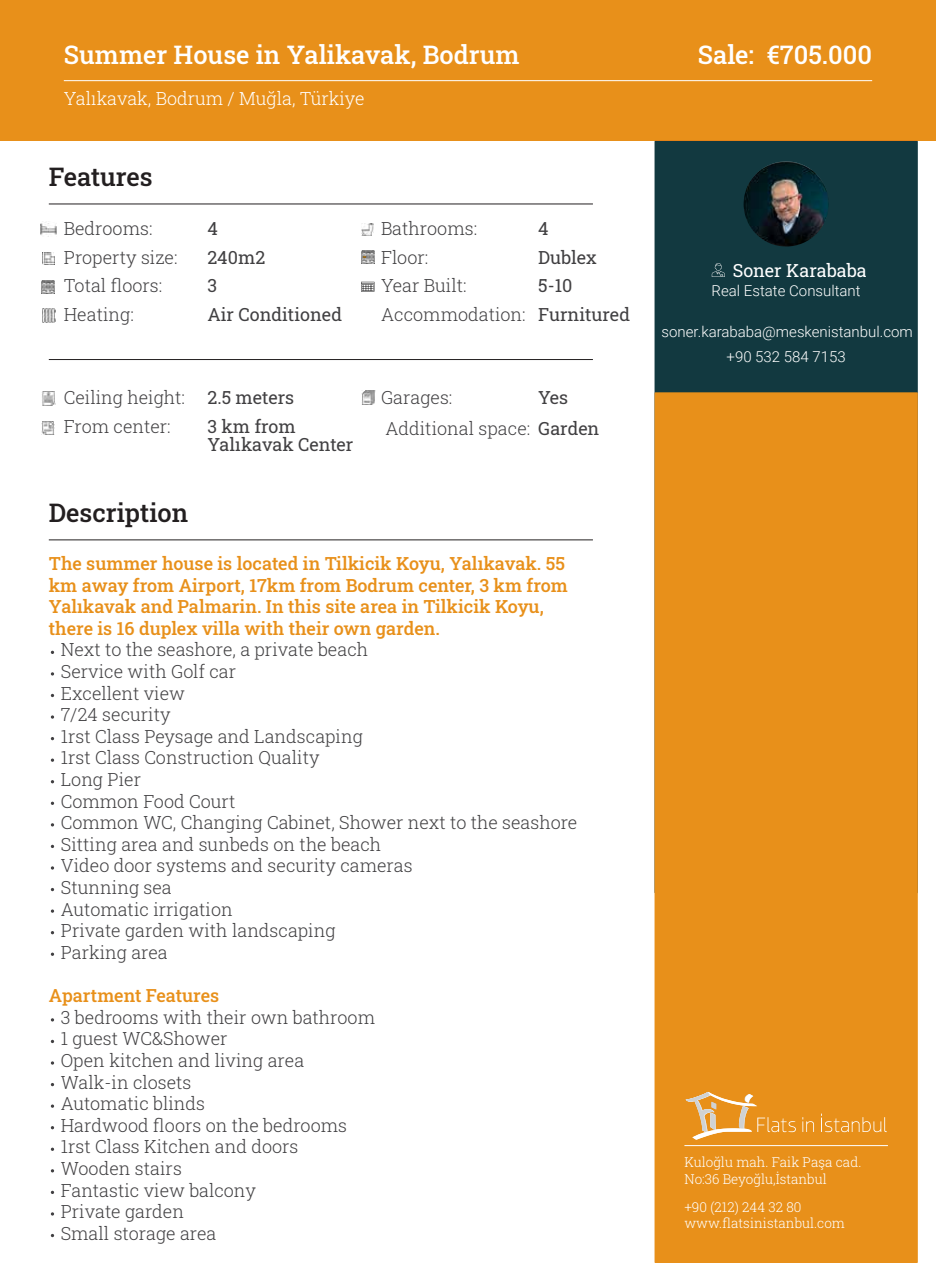
<style>
.page{position:relative;width:936px;height:1263px;background:#fff}
.page>*{position:absolute;margin:0;border:0;box-sizing:border-box;transform-origin:0 0}
.t1{font:500 25.5px "Roboto Slab";color:#fff}
.t2{font:500 25.5px "Roboto Slab";color:#231f20}
.t3{font:300 18px/21.6px "Roboto Slab";color:#414042}
.t4{font:500 18px/21.6px "Roboto Slab";color:#e8901a}
.t5{font:18px/28.5px "Roboto Slab";color:#414042}
.t6{font:300 18px "Roboto Slab";color:#fff}
.t7{font:18px "Roboto Slab";color:#fff}
.t8{font:300 15px/24.8px "Roboto";color:#fff;text-align:center}
.t9{font:300 13.5px/16.2px "Roboto Slab";color:#fff}
.s1{font-weight:400}
</style>
<div class="page">
<div style="left:0;top:0;width:935px;height:141px;background:#e8901a"></div>
<div style="left:654px;top:141px;width:263px;height:752px;background:#123940"></div>
<div style="left:654px;top:392px;width:263px;height:871px;background:#e8901a"></div>
<hr style="left:64px;top:80px;width:808px;height:1px;background:#fff">
<hr style="left:684px;top:1145px;width:203px;height:1px;background:#fff">
<svg style="left:711px;top:263px;width:13px;height:14px"></svg>
<svg style="left:685px;top:1092px;width:110px;height:47px"></svg>
<svg style="left:821px;top:1113px;width:65px;height:19px"></svg>
<svg style="left:802px;top:1117px;width:12px;height:15px"></svg>
<hr style="left:49px;top:539px;width:544px;height:1px;background:#231f20">
<hr style="left:49px;top:359px;width:544px;height:1px;background:#231f20">
<img style="left:42px;top:391px;width:13px;height:15px">
<img style="left:41px;top:421px;width:14px;height:14px">
<img style="left:361px;top:391px;width:14px;height:14px">
<hr style="left:49px;top:204px;width:544px;height:1px;background:#231f20">
<svg style="left:42px;top:252px;width:12px;height:12px"></svg>
<img style="left:41px;top:221px;width:15px;height:16px">
<svg style="left:361px;top:223px;width:13px;height:12px"></svg>
<img style="left:42px;top:309px;width:14px;height:13px">
<svg style="left:42px;top:280px;width:13px;height:13px"></svg>
<svg style="left:361px;top:251px;width:13px;height:13px"></svg>
<svg style="left:361px;top:282px;width:13px;height:10px"></svg>
<img style="left:743px;top:161px;width:85px;height:85px;border-radius:43px">
<div style="left:49px;top:649px;width:7px;height:6px;background:#414042;border-radius:50%"></div>
<div style="left:48px;top:647px;width:9px;height:10px;border:3px solid #fff;border-radius:50%"></div>
<div style="left:49px;top:671px;width:7px;height:6px;background:#414042;border-radius:50%"></div>
<div style="left:48px;top:669px;width:9px;height:9px;border:3px solid #fff;border-radius:50%"></div>
<div style="left:49px;top:692px;width:7px;height:6px;background:#414042;border-radius:50%"></div>
<div style="left:48px;top:691px;width:9px;height:9px;border:3px solid #fff;border-radius:50%"></div>
<div style="left:49px;top:714px;width:7px;height:6px;background:#414042;border-radius:50%"></div>
<div style="left:48px;top:712px;width:9px;height:9px;border:3px solid #fff;border-radius:50%"></div>
<div style="left:49px;top:735px;width:7px;height:7px;background:#414042;border-radius:50%"></div>
<div style="left:48px;top:734px;width:9px;height:9px;border:3px solid #fff;border-radius:50%"></div>
<div style="left:49px;top:757px;width:7px;height:6px;background:#414042;border-radius:50%"></div>
<div style="left:48px;top:755px;width:9px;height:10px;border:3px solid #fff;border-radius:50%"></div>
<div style="left:49px;top:778px;width:7px;height:7px;background:#414042;border-radius:50%"></div>
<div style="left:48px;top:777px;width:9px;height:9px;border:3px solid #fff;border-radius:50%"></div>
<div style="left:49px;top:800px;width:7px;height:6px;background:#414042;border-radius:50%"></div>
<div style="left:48px;top:798px;width:9px;height:10px;border:3px solid #fff;border-radius:50%"></div>
<div style="left:49px;top:821px;width:7px;height:7px;background:#414042;border-radius:50%"></div>
<div style="left:48px;top:820px;width:9px;height:9px;border:3px solid #fff;border-radius:50%"></div>
<div style="left:49px;top:843px;width:7px;height:6px;background:#414042;border-radius:50%"></div>
<div style="left:48px;top:841px;width:9px;height:10px;border:3px solid #fff;border-radius:50%"></div>
<div style="left:49px;top:865px;width:7px;height:6px;background:#414042;border-radius:50%"></div>
<div style="left:48px;top:863px;width:9px;height:9px;border:3px solid #fff;border-radius:50%"></div>
<div style="left:49px;top:886px;width:7px;height:6px;background:#414042;border-radius:50%"></div>
<div style="left:48px;top:885px;width:9px;height:9px;border:3px solid #fff;border-radius:50%"></div>
<div style="left:49px;top:908px;width:7px;height:6px;background:#414042;border-radius:50%"></div>
<div style="left:48px;top:906px;width:9px;height:9px;border:3px solid #fff;border-radius:50%"></div>
<div style="left:49px;top:929px;width:7px;height:7px;background:#414042;border-radius:50%"></div>
<div style="left:48px;top:928px;width:9px;height:9px;border:3px solid #fff;border-radius:50%"></div>
<div style="left:49px;top:951px;width:7px;height:6px;background:#414042;border-radius:50%"></div>
<div style="left:48px;top:949px;width:9px;height:10px;border:3px solid #fff;border-radius:50%"></div>
<div style="left:49px;top:1016px;width:7px;height:7px;background:#414042;border-radius:50%"></div>
<div style="left:48px;top:1015px;width:9px;height:9px;border:3px solid #fff;border-radius:50%"></div>
<div style="left:49px;top:1038px;width:7px;height:6px;background:#414042;border-radius:50%"></div>
<div style="left:48px;top:1036px;width:9px;height:10px;border:3px solid #fff;border-radius:50%"></div>
<div style="left:49px;top:1059px;width:7px;height:7px;background:#414042;border-radius:50%"></div>
<div style="left:48px;top:1058px;width:9px;height:9px;border:3px solid #fff;border-radius:50%"></div>
<div style="left:49px;top:1081px;width:7px;height:6px;background:#414042;border-radius:50%"></div>
<div style="left:48px;top:1080px;width:9px;height:9px;border:3px solid #fff;border-radius:50%"></div>
<div style="left:49px;top:1103px;width:7px;height:6px;background:#414042;border-radius:50%"></div>
<div style="left:48px;top:1101px;width:9px;height:9px;border:3px solid #fff;border-radius:50%"></div>
<div style="left:49px;top:1124px;width:7px;height:6px;background:#414042;border-radius:50%"></div>
<div style="left:48px;top:1123px;width:9px;height:9px;border:3px solid #fff;border-radius:50%"></div>
<div style="left:49px;top:1146px;width:7px;height:6px;background:#414042;border-radius:50%"></div>
<div style="left:48px;top:1144px;width:9px;height:10px;border:3px solid #fff;border-radius:50%"></div>
<div style="left:49px;top:1167px;width:7px;height:7px;background:#414042;border-radius:50%"></div>
<div style="left:48px;top:1166px;width:9px;height:9px;border:3px solid #fff;border-radius:50%"></div>
<div style="left:49px;top:1189px;width:7px;height:6px;background:#414042;border-radius:50%"></div>
<div style="left:48px;top:1187px;width:9px;height:10px;border:3px solid #fff;border-radius:50%"></div>
<div style="left:49px;top:1210px;width:7px;height:7px;background:#414042;border-radius:50%"></div>
<div style="left:48px;top:1209px;width:9px;height:9px;border:3px solid #fff;border-radius:50%"></div>
<div style="left:49px;top:1232px;width:7px;height:6px;background:#414042;border-radius:50%"></div>
<div style="left:48px;top:1230px;width:9px;height:10px;border:3px solid #fff;border-radius:50%"></div>
<h1 class="t1" style="left:64px;top:37px;width:457px">Summer House in Yalikavak, Bodrum</h1>
<h1 class="t1" style="left:697px;top:37px;width:176px">Sale: €705.000</h1>
<p class="t6" style="left:64px;top:86px;width:302px">Yalıkavak, Bodrum / Muğla, Türkiye</p>
<h1 class="t2" style="left:49px;top:159px;width:105px">Features</h1>
<p class="t3" style="left:381px;top:214px;width:146px;line-height:28.5px">Bathrooms:<br>Floor:<br>Year Built:<br>Accommodation:</p>
<p class="t3" style="left:64px;top:214px;width:115px;line-height:28.5px">Bedrooms:<br>Property size:<br>Total floors:<br>Heating:</p>
<p class="t5" style="left:207px;top:214px;width:136px">4<br>240m2<br>3<br>Air Conditioned</p>
<p class="t5" style="left:538px;top:214px;width:93px">4<br>Dublex<br>5-10<br>Furnitured</p>
<p class="t3" style="left:64px;top:387px;width:123px">Ceiling height:</p>
<p class="t5" style="left:538px;top:383px;width:31px">Yes</p>
<p class="t3" style="left:64px;top:415px;width:108px">From center:</p>
<p class="t3" style="left:381px;top:382px;width:220px;line-height:30.3px">Garages:<br>Additional space: <span class="s1">Garden</span></p>
<p class="t5" style="left:207px;top:383px;width:90px">2.5 meters<br>3 km from</p>
<p class="t5" style="left:207px;top:430px;width:147px">Yalıkavak Center</p>
<h1 class="t2" style="left:49px;top:495px;width:141px">Description</h1>
<p class="t4" style="left:49px;top:552px;width:520px">The summer house is located in Tilkicik Koyu, Yalıkavak. 55 km away from Airport, 17km from Bodrum center, 3 km from Yalıkavak and Palmarin. In this site area in Tilkicik Koyu, there is 16 duplex villa with their own garden.</p>
<p class="t3" style="left:61px;top:638px;width:518px">Next to the seashore, a private beach<br>Service with Golf car<br>Excellent view<br>7/24 security<br>1rst Class Peysage and Landscaping<br>1rst Class Construction Quality<br>Long Pier<br>Common Food Court<br>Common WC, Changing Cabinet, Shower next to the seashore<br>Sitting area and sunbeds on the beach<br>Video door systems and security cameras<br>Stunning sea<br>Automatic irrigation<br>Private garden with landscaping<br>Parking area</p>
<p class="t4" style="left:49px;top:984px;width:172px">Apartment Features</p>
<p class="t3" style="left:61px;top:1006px;width:316px">3 bedrooms with their own bathroom<br>1 guest WC&amp;Shower<br>Open kitchen and living area<br>Walk-in closets<br>Automatic blinds<br>Hardwood floors on the bedrooms<br>1rst Class Kitchen and doors<br>Wooden stairs<br>Fantastic view balcony<br>Private garden<br>Small storage area</p>
<p class="t7" style="left:732px;top:258px;width:136px">Soner Karababa</p>
<p class="t8" style="left:711px;top:277px;width:150px">Real Estate Consultant</p>
<p class="t8" style="left:661px;top:319px;width:253px">soner.karababa@meskenistanbul.com +90 532 584 7153</p>
<p class="t9" style="left:684px;top:1154px;width:178px">Kuloğlu mah. Faik Paşa cad.<br>No:36 Beyoğlu,İstanbul</p>
<p class="t9" style="left:684px;top:1198px;width:162px">+90 (212) 244 32 80 www.flatsinistanbul.com</p>
</div>
